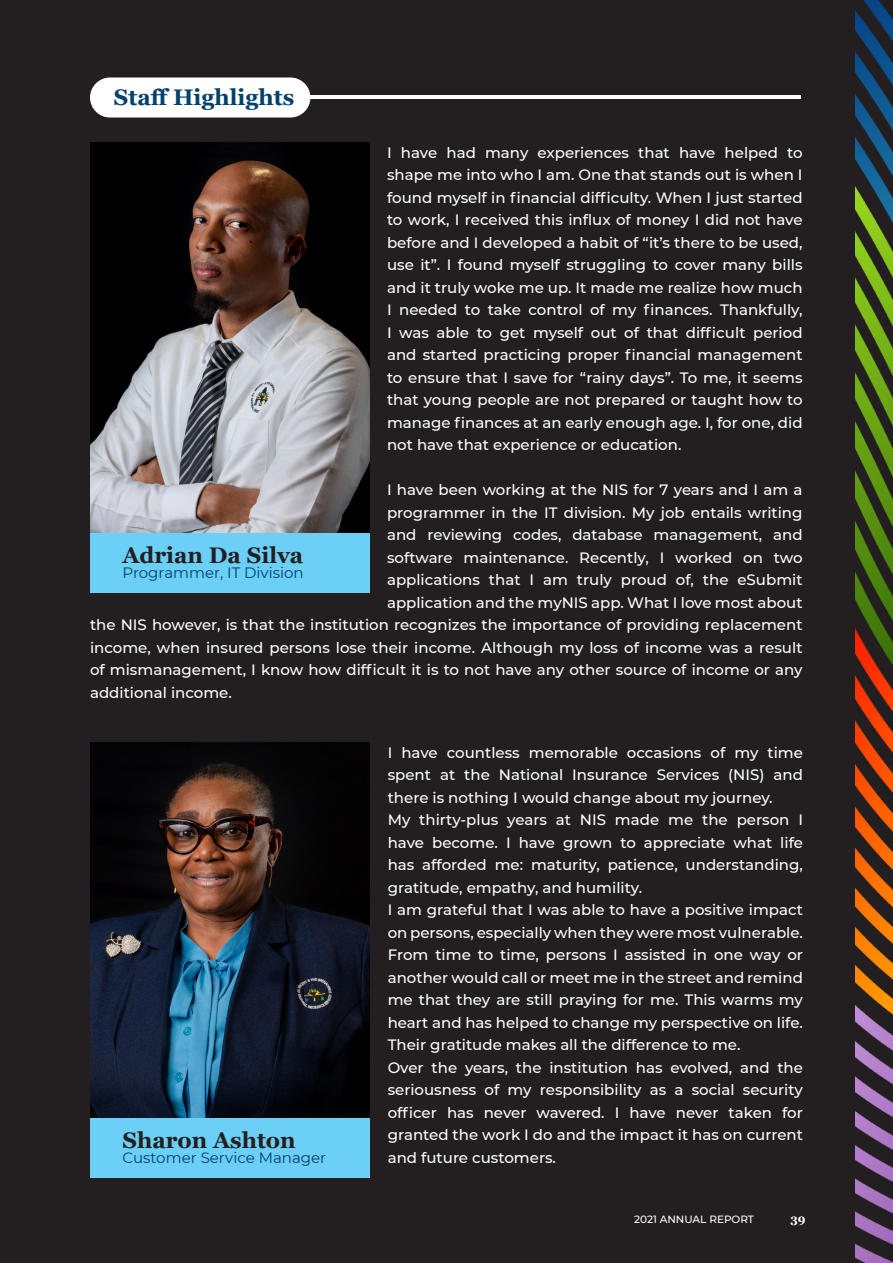
<style>
.page{position:relative;width:893px;height:1263px;background:#231f20}
.page>*{position:absolute;margin:0;border:0;box-sizing:border-box;transform-origin:0 0}
.Copy_Text_10_14_Full{font:700 22.5px "Georgia";color:#231f20}
.Copy_Text_10_14_Full-2{font:700 22.5px "Georgia";color:#00406d}
.Copy_Text_10_14_Full-3{font:500 15px/22.5px "Montserrat";color:#fff;text-align:justify}
.Copy_Text_10_14_Full-4{font:15px "Montserrat";color:#00406d}
.t1{font:700 12px "Georgia";color:#fff}
.t2{font:500 10.5px "Montserrat";color:#fff}
</style>
<div class="page">
<hr style="left:310px;top:96px;width:491px;height:3px;background:#fff">
<div style="left:90px;top:77px;width:220px;height:40px;background:#fff;border-radius:20px"></div>
<div style="left:90px;top:525px;width:279px;height:67px;background:#6bcff6"></div>
<div style="left:90px;top:1110px;width:279px;height:67px;background:#6bcff6"></div>
<img style="left:90px;top:142px;width:279px;height:390px">
<img style="left:90px;top:743px;width:279px;height:375px">
<img style="left:855px;top:0;width:38px;height:1263px">
<p class="Copy_Text_10_14_Full-2" style="left:114px;top:83px;width:182px">Staff Highlights</p>
<p class="Copy_Text_10_14_Full-3" style="left:387px;top:140px;width:417px">I have had many experiences that have helped to shape me into who I am. One that stands out is when I found myself in financial difficulty. When I just started to work, I received this influx of money I did not have before and I developed a habit of “it’s there to be used, use it”. I found myself struggling to cover many bills and it truly woke me up. It made me realize how much I needed to take control of my finances. Thankfully, I was able to get myself out of that difficult period and started practicing proper financial management to ensure that I save for “rainy days”. To me, it seems that young people are not prepared or taught how to manage finances at an early enough age. I, for one, did not have that experience or education.</p>
<p class="Copy_Text_10_14_Full-3" style="left:387px;top:478px;width:417px">I have been working at the NIS for 7 years and I am a</p>
<p class="Copy_Text_10_14_Full-3" style="left:387px;top:500px;width:417px">programmer in the IT division. My job entails writing</p>
<p class="Copy_Text_10_14_Full-3" style="left:387px;top:523px;width:417px">and reviewing codes, database management, and</p>
<p class="Copy_Text_10_14_Full-3" style="left:387px;top:545px;width:417px">software maintenance. Recently, I worked on two</p>
<p class="Copy_Text_10_14_Full-3" style="left:387px;top:568px;width:417px">applications that I am truly proud of, the eSubmit</p>
<p class="Copy_Text_10_14_Full-3" style="left:387px;top:590px;width:417px">application and the myNIS app. What I love most about</p>
<p class="Copy_Text_10_14_Full-3" style="left:90px;top:613px;width:714px">the NIS however, is that the institution recognizes the importance of providing replacement</p>
<p class="Copy_Text_10_14_Full-3" style="left:90px;top:635px;width:714px">income, when insured persons lose their income. Although my loss of income was a result</p>
<p class="Copy_Text_10_14_Full-3" style="left:90px;top:658px;width:714px">of mismanagement, I know how difficult it is to not have any other source of income or any</p>
<p class="Copy_Text_10_14_Full-3" style="left:90px;top:680px;width:143px">additional income.</p>
<p class="Copy_Text_10_14_Full" style="left:123px;top:540px;width:182px">Adrian Da Silva</p>
<p class="Copy_Text_10_14_Full-4" style="left:123px;top:562px;width:183px">Programmer, IT Division</p>
<p class="Copy_Text_10_14_Full" style="left:123px;top:1125px;width:175px">Sharon Ashton</p>
<p class="Copy_Text_10_14_Full-4" style="left:123px;top:1147px;width:205px">Customer Service Manager</p>
<p class="Copy_Text_10_14_Full-3" style="left:388px;top:740px;width:417px">I have countless memorable occasions of my time spent at the National Insurance Services (NIS) and there is nothing I would change about my journey.</p>
<p class="Copy_Text_10_14_Full-3" style="left:388px;top:808px;width:417px">My thirty-plus years at NIS made me the person I have become. I have grown to appreciate what life has afforded me: maturity, patience, understanding, gratitude, empathy, and humility.</p>
<p class="Copy_Text_10_14_Full-3" style="left:388px;top:898px;width:417px">I am grateful that I was able to have a positive impact on persons, especially when they were most vulnerable.<br>From time to time, persons I assisted in one way or another would call or meet me in the street and remind me that they are still praying for me. This warms my heart and has helped to change my perspective on life.<br>Their gratitude makes all the difference to me.</p>
<p class="Copy_Text_10_14_Full-3" style="left:388px;top:1055px;width:417px">Over the years, the institution has evolved, and the seriousness of my responsibility as a social security officer has never wavered. I have never taken for granted the work I do and the impact it has on current and future customers.</p>
<p class="t2" style="left:634px;top:1211px;width:122px">2021 ANNUAL REPORT</p>
<p class="t1" style="left:790px;top:1211px;width:17px">39</p>
</div>
